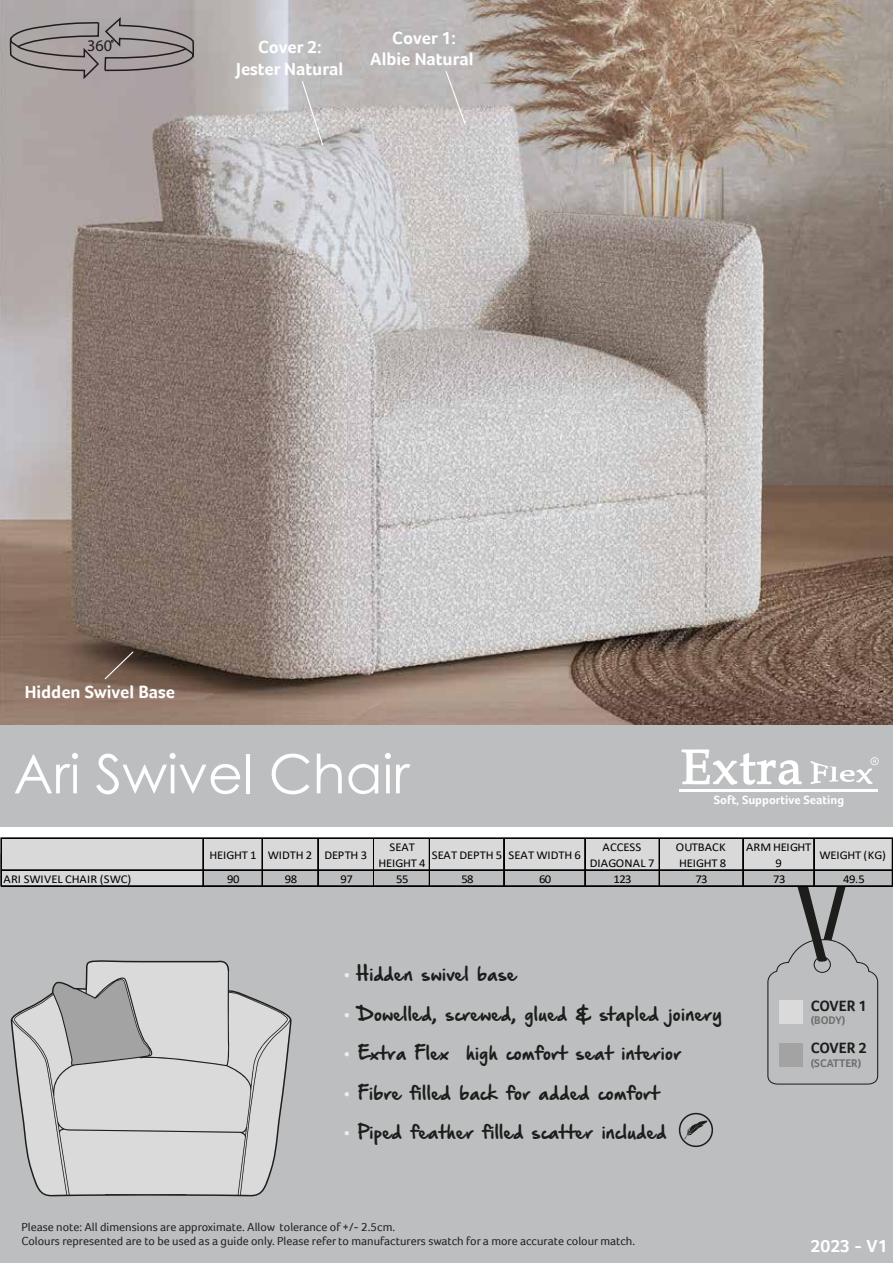
<style>
.page{position:relative;width:893px;height:1263px;background:#fff}
.page>*{position:absolute;margin:0;border:0;box-sizing:border-box;transform-origin:0 0}
.t1{font:54px "Century Gothic";color:#fff}
.t2{font:700 18px/21.6px "Foco";color:#fff;text-align:center}
.t3{font:16.5px "Hand Of Sean Demo";color:#1d1d1b}
.t4{font:16.35px "Myriad Pro";color:#1d1d1b}
.t5{font:700 15.3px "Foco";letter-spacing:-.015em;color:#1d1d1c}
.t6{font:700 12.3px "Foco";color:#fff}
.t7{font:12px/14.4px "Foco";color:#232021}
.t8{font:12px/15.9px "Calibri";letter-spacing:-.02em;color:#000;text-align:center;scale:1.06 1}
.t9{font:12px/15.9px "Calibri";letter-spacing:.005em;color:#000;text-align:center;scale:1.06 1}
.t10{font:700 11.4px "Foco";color:#706f6f}
.s1{font-family:"Foco";color:#ededed}
</style>
<div class="page">
<div style="left:0;top:855px;width:893px;height:408px;background:#bcbec0"></div>
<img style="left:0;top:0;width:893px;height:725px">
<svg style="left:10px;top:960px;width:282px;height:236px;background:#c8c8c9"></svg>
<svg style="left:445px;top:70px;width:22px;height:56px"></svg>
<svg style="left:301px;top:80px;width:23px;height:67px;background:#c4c3c3"></svg>
<div style="left:0;top:725px;width:893px;height:101px;background:#bcbec0"></div>
<svg style="left:103px;top:650px;width:32px;height:31px"></svg>
<div style="left:2px;top:839px;width:891px;height:31px;background:#d9d9d9"></div>
<div style="left:2px;top:870px;width:202px;height:16px;background:#d9d9d9"></div>
<hr style="left:1px;top:838px;width:1px;height:48px;background:#000">
<hr style="left:203px;top:839px;width:1px;height:47px;background:#000">
<hr style="left:262px;top:839px;width:1px;height:47px;background:#000">
<hr style="left:317px;top:839px;width:1px;height:47px;background:#000">
<hr style="left:318px;top:839px;width:1px;height:47px;background:#000">
<hr style="left:373px;top:839px;width:1px;height:47px;background:#000">
<hr style="left:429px;top:839px;width:1px;height:47px;background:#000">
<hr style="left:503px;top:839px;width:1px;height:47px;background:#000">
<hr style="left:504px;top:839px;width:1px;height:47px;background:#000">
<hr style="left:584px;top:839px;width:1px;height:47px;background:#000">
<hr style="left:585px;top:839px;width:1px;height:47px;background:#000">
<hr style="left:659px;top:839px;width:1px;height:47px;background:#000">
<hr style="left:742px;top:839px;width:1px;height:47px;background:#000">
<hr style="left:743px;top:839px;width:1px;height:47px;background:#000">
<hr style="left:813px;top:839px;width:1px;height:47px;background:#000">
<hr style="left:814px;top:839px;width:1px;height:47px;background:#000">
<hr style="left:892px;top:839px;width:1px;height:47px;background:#000">
<svg style="left:767px;top:887px;width:111px;height:197px"></svg>
<hr style="left:2px;top:838px;width:891px;height:1px;background:#000">
<hr style="left:2px;top:869px;width:891px;height:1px;background:#000">
<hr style="left:2px;top:870px;width:891px;height:1px;background:#000">
<hr style="left:2px;top:885px;width:891px;height:1px;background:#000">
<hr style="left:2px;top:886px;width:891px;height:1px;background:#000">
<svg style="left:684px;top:1120px;width:24px;height:19px"></svg>
<div style="left:679px;top:1113px;width:34px;height:34px;border:2px solid #1d1d1b;border-radius:50%"></div>
<svg style="left:681px;top:749px;width:121px;height:36px"></svg>
<svg style="left:810px;top:757px;width:69px;height:27px"></svg>
<hr style="left:679px;top:789px;width:199px;height:2px;background:#fff">
<svg style="left:8px;top:0;width:188px;height:214px;background:#a59c9b"></svg>
<h3 class="t4" style="left:87px;top:35px;width:27px">360</h3>
<h2 class="t2" style="left:236px;top:36px;width:109px">Cover 2:<br>Jester Natural</h2>
<h2 class="t2" style="left:370px;top:27px;width:105px">Cover 1:<br>Albie Natural</h2>
<h2 class="t2" style="left:25px;top:680px;width:152px">Hidden Swivel Base</h2>
<h1 class="t1" style="left:13px;top:736px;width:398px">Ari Swivel Chair</h1>
<p class="t6" style="left:714px;top:792px;width:132px">Soft, Supportive Seating</p>
<p class="t8" style="left:210px;top:846px;width:150px">HEIGHT 1 WIDTH 2 DEPTH 3</p>
<p class="t8" style="left:379px;top:838px;width:46px">SEAT<br>HEIGHT 4</p>
<p class="t8" style="left:432px;top:846px;width:142px">SEAT DEPTH 5 SEAT WIDTH 6</p>
<p class="t9" style="left:590px;top:838px;width:63px">ACCESS<br>DIAGONAL 7</p>
<p class="t8" style="left:676px;top:838px;width:49px;text-align:left">OUTBACK<br>HEIGHT 8</p>
<p class="t8" style="left:746px;top:838px;width:63px">ARM HEIGHT<br>9</p>
<p class="t8" style="left:819px;top:846px;width:64px">WEIGHT (KG)</p>
<p class="t9" style="left:3px;top:870px;width:122px">ARI SWIVEL CHAIR (SWC)</p>
<p class="t8" style="left:227px;top:870px;width:13px">90</p>
<p class="t8" style="left:285px;top:870px;width:13px">98</p>
<p class="t8" style="left:341px;top:870px;width:13px">97</p>
<p class="t8" style="left:396px;top:870px;width:13px">55</p>
<p class="t8" style="left:461px;top:870px;width:13px">58</p>
<p class="t8" style="left:539px;top:870px;width:13px">60</p>
<p class="t8" style="left:613px;top:870px;width:19px">123</p>
<p class="t8" style="left:695px;top:870px;width:13px">73</p>
<p class="t8" style="left:773px;top:870px;width:13px">73</p>
<p class="t8" style="left:843px;top:870px;width:22px">49.5</p>
<h3 class="t3" style="left:344px;top:966px;width:175px"><span class="s1">•</span> Hidden swivel base</h3>
<h3 class="t3" style="left:344px;top:1005px;width:380px"><span class="s1">•</span> Dowelled, screwed, glued &amp; stapled joinery</h3>
<h3 class="t3" style="left:344px;top:1045px;width:339px"><span class="s1">•</span> Extra Flex high comfort seat interior</h3>
<h3 class="t3" style="left:344px;top:1084px;width:317px"><span class="s1">•</span> Fibre filled back for added comfort</h3>
<h3 class="t3" style="left:344px;top:1124px;width:325px"><span class="s1">•</span> Piped feather filled scatter included</h3>
<p class="t7" style="left:21px;top:1220px;width:615px">Please note: All dimensions are approximate. Allow tolerance of +/- 2.5cm.<br>Colours represented are to be used as a guide only. Please refer to manufacturers swatch for a more accurate colour match.</p>
<p class="t5" style="left:811px;top:996px;width:57px">COVER 1</p>
<p class="t10" style="left:811px;top:1014px;width:36px">(BODY)</p>
<p class="t5" style="left:811px;top:1039px;width:57px">COVER 2</p>
<p class="t10" style="left:811px;top:1056px;width:52px">(SCATTER)</p>
<h2 class="t2" style="left:811px;top:1235px;width:79px">2023 - V1</h2>
</div>
